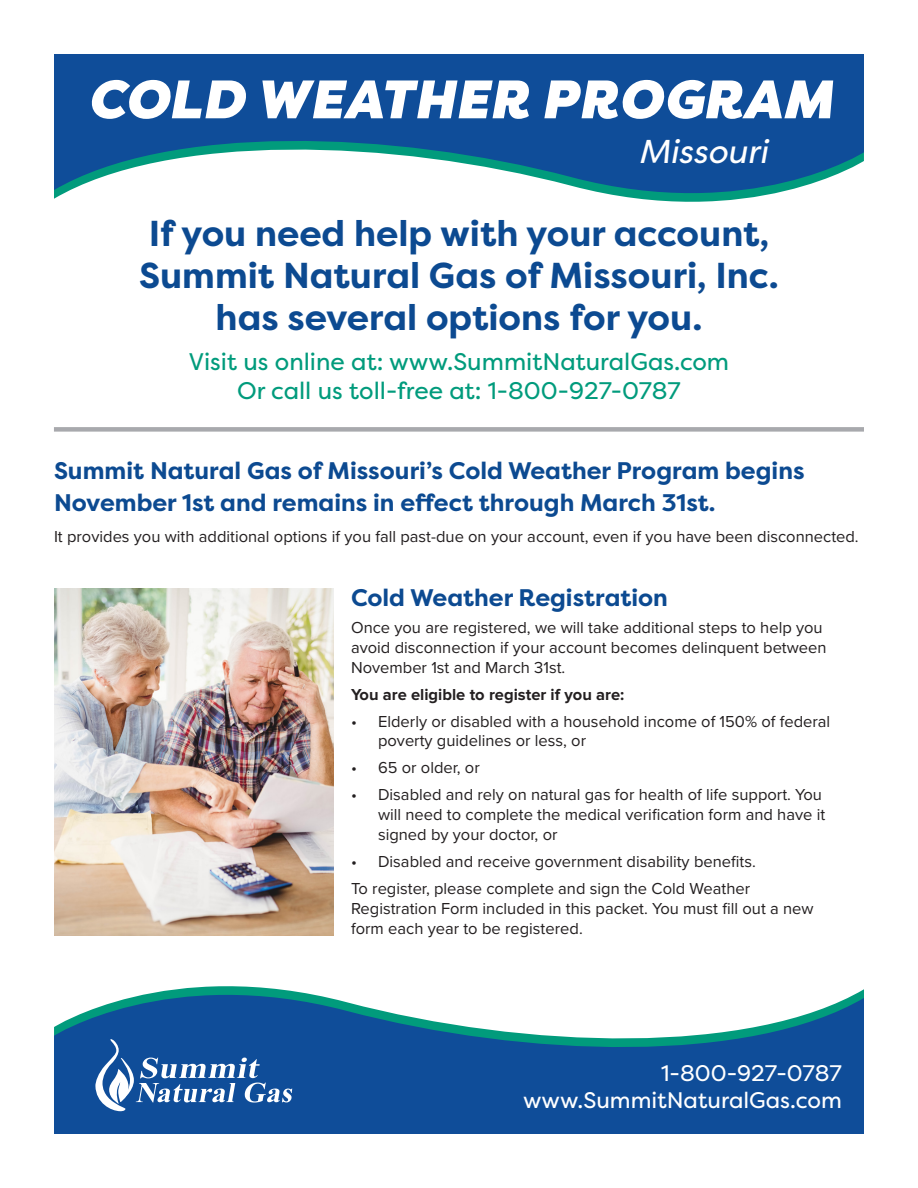
<style>
.page{position:relative;width:918px;height:1188px;background:#fff}
.page>*{position:absolute;margin:0;border:0;box-sizing:border-box;transform-origin:0 0}
.t1{font:italic 900 54px "Filson Pro";letter-spacing:.02em;color:#fff}
.t2{font:700 36px "Filson Pro";color:#0c4a91}
.t3{font:italic 33px "Filson Pro";color:#fff}
.t4{font:700 24px "Filson Pro";color:#0c4a91}
.t5{font:24px "Filson Pro";color:#019b7c}
.t6{font:22.5px "Filson Pro";color:#fff}
.t7{font:16.5px/19.8px "Proxima Nova";color:#231f20}
.t8{font:700 16.5px "Proxima Nova";color:#231f20}
</style>
<div class="page">
<svg style="left:54px;top:986px;width:810px;height:148px;fill:#0f4d99"></svg>
<svg style="left:54px;top:54px;width:810px;height:148px;fill:#0f4d99"></svg>
<img style="left:54px;top:588px;width:280px;height:347px">
<svg style="left:95px;top:1039px;width:197px;height:72px"></svg>
<div style="left:54px;top:427px;width:810px;height:5px;background:#a8a9ad"></div>
<p class="t1" style="left:86px;top:66px;width:747px">COLD WEATHER PROGRAM</p>
<p class="t3" style="left:638px;top:129px;width:131px">Missouri</p>
<p class="t2" style="left:149px;top:211px;width:622px">If you need help with your account,</p>
<p class="t2" style="left:139px;top:253px;width:641px">Summit Natural Gas of Missouri, Inc.</p>
<p class="t2" style="left:216px;top:295px;width:488px">has several options for you.</p>
<p class="t5" style="left:189px;top:345px;width:542px">Visit us online at: www.SummitNaturalGas.com</p>
<p class="t5" style="left:237px;top:374px;width:445px">Or call us toll-free at: 1-800-927-0787</p>
<p class="t4" style="left:54px;top:456px;width:752px">Summit Natural Gas of Missouri’s Cold Weather Program begins</p>
<p class="t4" style="left:54px;top:487px;width:663px">November 1st and remains in effect through March 31st.</p>
<p class="t7" style="left:54px;top:526px;width:806px">It provides you with additional options if you fall past-due on your account, even if you have been disconnected.</p>
<p class="t4" style="left:351px;top:582px;width:318px">Cold Weather Registration</p>
<p class="t7" style="left:351px;top:617px;width:477px">Once you are registered, we will take additional steps to help you avoid disconnection if your account becomes delinquent between<br>November 1st and March 31st.</p>
<p class="t8" style="left:351px;top:687px;width:275px">You are eligible to register if you are:</p>
<p class="t7" style="left:378px;top:711px;width:454px;text-indent:-27px">• Elderly or disabled with a household income of 150% of federal poverty guidelines or less, or</p>
<p class="t7" style="left:351px;top:757px;width:130px">• 65 or older, or</p>
<p class="t7" style="left:378px;top:784px;width:449px;text-indent:-27px">• Disabled and rely on natural gas for health of life support. You will need to complete the medical verification form and have it signed by your doctor, or</p>
<p class="t7" style="left:351px;top:851px;width:406px">• Disabled and receive government disability benefits.</p>
<p class="t7" style="left:351px;top:878px;width:464px">To register, please complete and sign the Cold Weather<br>Registration Form included in this packet. You must fill out a new form each year to be registered.</p>
<p class="t6" style="left:661px;top:1058px;width:182px">1-800-927-0787</p>
<p class="t6" style="left:523px;top:1085px;width:320px">www.SummitNaturalGas.com</p>
</div>
